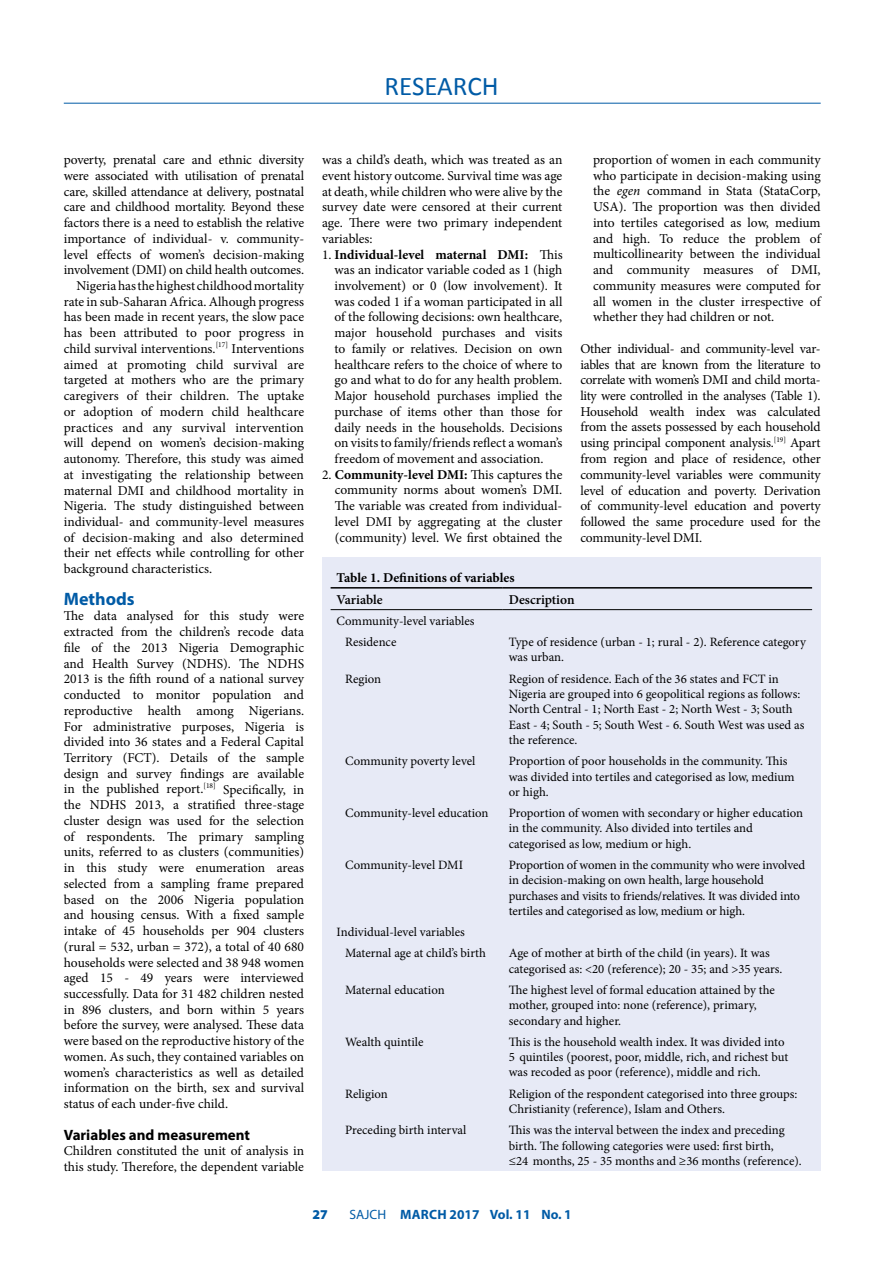
<style>
.page{position:relative;width:893px;height:1263px;background:#fff}
.page>*{position:absolute;margin:0;border:0;box-sizing:border-box;transform-origin:0 0}
.t1{font:27px "Calibri";color:#005ba6}
.t2{font:700 18px "Myriad Pro";color:#005ba6}
.t3{font:700 15px "Myriad Pro";color:#000}
.t4{font:13.5px/15.8px "Minion Pro";letter-spacing:-.005em;color:#000;text-align:justify}
.t5{font:700 13.5px "Minion Pro";letter-spacing:-.005em;color:#000}
.t6{font:700 13.5px "Myriad Pro";color:#005ba6}
.t7{font:600 13.5px "Minion Pro";color:#000}
.t8{font:900 13.5px "Myriad Pro";color:#005ba6}
.t9{font:12.75px/15.3px "Minion Pro";letter-spacing:-.005em;color:#000}
.s1{font-weight:700}
.s2{font-style:italic}
.s3{font-weight:400}
</style>
<div class="page">
<hr style="left:64px;top:103px;width:757px;height:1px;background:#005ba6">
<div style="left:322px;top:557px;width:499px;height:614px;background:#e7eaf6"></div>
<hr style="left:331px;top:587px;width:172px;height:2px;background:#000">
<hr style="left:503px;top:587px;width:309px;height:2px;background:#000">
<hr style="left:331px;top:609px;width:172px;height:1px;background:#000">
<hr style="left:503px;top:609px;width:309px;height:1px;background:#000">
<h1 class="t1" style="left:384px;top:69px;width:116px">RESEARCH</h1>
<p class="t4" style="left:64px;top:152px;width:242px">poverty, prenatal care and ethnic diversity</p>
<p class="t4" style="left:64px;top:168px;width:242px">were associated with utilisation of prenatal</p>
<p class="t4" style="left:64px;top:183px;width:242px">care, skilled attendance at delivery, postnatal</p>
<p class="t4" style="left:64px;top:199px;width:242px">care and childhood mortality. Beyond these</p>
<p class="t4" style="left:64px;top:215px;width:242px">factors there is a need to establish the relative</p>
<p class="t4" style="left:64px;top:231px;width:242px">importance of individual- v. community-</p>
<p class="t4" style="left:64px;top:246px;width:242px">level effects of women’s decision-making</p>
<p class="t4" style="left:64px;top:262px;width:242px">involvement (DMI) on child health outcomes.</p>
<p class="t4" style="left:77px;top:278px;width:229px">Nigeria has the highest childhood mortality</p>
<p class="t4" style="left:64px;top:294px;width:242px">rate in sub-Saharan Africa. Alhough progress</p>
<p class="t4" style="left:64px;top:309px;width:242px">has been made in recent years, the slow pace</p>
<p class="t4" style="left:64px;top:325px;width:242px">has been attributed to poor progress in</p>
<p class="t4" style="left:64px;top:341px;width:242px">child survival interventions.<sup>[17]</sup> Interventions</p>
<p class="t4" style="left:64px;top:357px;width:242px">aimed at promoting child survival are</p>
<p class="t4" style="left:64px;top:372px;width:242px">targeted at mothers who are the primary</p>
<p class="t4" style="left:64px;top:388px;width:242px">caregivers of their children. The uptake</p>
<p class="t4" style="left:64px;top:404px;width:242px">or adoption of modern child healthcare</p>
<p class="t4" style="left:64px;top:419px;width:242px">practices and any survival intervention</p>
<p class="t4" style="left:64px;top:435px;width:242px">will depend on women’s decision-making</p>
<p class="t4" style="left:64px;top:451px;width:242px">autonomy. Therefore, this study was aimed</p>
<p class="t4" style="left:64px;top:467px;width:242px">at investigating the relationship between</p>
<p class="t4" style="left:64px;top:482px;width:242px">maternal DMI and childhood mortality in</p>
<p class="t4" style="left:64px;top:498px;width:242px">Nigeria. The study distinguished between</p>
<p class="t4" style="left:64px;top:514px;width:242px">individual- and community-level measures</p>
<p class="t4" style="left:64px;top:530px;width:242px">of decision-making and also determined</p>
<p class="t4" style="left:64px;top:545px;width:242px">their net effects while controlling for other</p>
<p class="t4" style="left:64px;top:561px;width:150px">background characteristics.</p>
<h2 class="t2" style="left:64px;top:587px;width:72px">Methods</h2>
<p class="t4" style="left:64px;top:608px;width:242px">The data analysed for this study were extracted from the children’s recode data file of the 2013 Nigeria Demographic and Health Survey (NDHS). The NDHS 2013 is the fifth round of a national survey conducted to monitor population and reproductive health among Nigerians.<br>For administrative purposes, Nigeria is divided into 36 states and a Federal Capital Territory (FCT). Details of the sample design and survey findings are available in the published report.<sup>[18]</sup> Specifically, in the NDHS 2013, a stratified three-stage cluster design was used for the selection of respondents. The primary sampling units, referred to as clusters (communities) in this study were enumeration areas selected from a sampling frame prepared based on the 2006 Nigeria population and housing census. With a fixed sample intake of 45 households per 904 clusters (rural = 532, urban = 372), a total of 40 680 households were selected and 38 948 women aged 15 - 49 years were interviewed successfully. Data for 31 482 children nested in 896 clusters, and born within 5 years before the survey, were analysed. These data were based on the reproductive history of the women. As such, they contained variables on women’s characteristics as well as detailed information on the birth, sex and survival status of each under-five child.</p>
<p class="t3" style="left:64px;top:1125px;width:188px">Variables and measurement</p>
<p class="t4" style="left:64px;top:1143px;width:242px">Children constituted the unit of analysis in this study. Therefore, the dependent variable</p>
<p class="t4" style="left:322px;top:152px;width:242px">was a child’s death, which was treated as an event history outcome. Survival time was age at death, while children who were alive by the survey date were censored at their current age. There were two primary independent variables:</p>
<p class="t4" style="left:335px;top:246px;width:230px;text-indent:-12px">1. <span class="s1">Individual-level maternal DMI:</span> This was an indicator variable coded as 1 (high involvement) or 0 (low involvement). It was coded 1 if a woman participated in all of the following decisions: own healthcare, major household purchases and visits to family or relatives. Decision on own healthcare refers to the choice of where to go and what to do for any health problem.<br>Major household purchases implied the purchase of items other than those for daily needs in the households. Decisions on visits to family/friends reflect a woman’s freedom of movement and association.</p>
<p class="t4" style="left:335px;top:467px;width:229px;text-indent:-13px">2. <span class="s1">Community-level DMI:</span> This captures the community norms about women’s DMI.<br>The variable was created from individual&shy;level DMI by aggregating at the cluster (community) level. We first obtained the</p>
<p class="t4" style="left:593px;top:152px;width:229px">proportion of women in each community who participate in decision-making using the <span class="s2">egen</span> command in Stata (StataCorp, USA). The proportion was then divided into tertiles categorised as low, medium and high. To reduce the problem of multicollinearity between the individual and community measures of DMI, community measures were computed for all women in the cluster irrespective of whether they had children or not.</p>
<p class="t4" style="left:580px;top:341px;width:242px">Other individual- and community-level var&shy;iables that are known from the literature to correlate with women’s DMI and child morta&shy;lity were controlled in the analyses (Table 1).<br>Household wealth index was calculated from the assets possessed by each household using principal component analysis.<sup>[19]</sup> Apart from region and place of residence, other community-level variables were community level of education and poverty. Derivation of community-level education and poverty followed the same procedure used for the community-level DMI.</p>
<p class="t5" style="left:337px;top:568px;width:179px">Table 1. Definitions of variables</p>
<p class="t7" style="left:337px;top:590px;width:48px">Variable</p>
<p class="t7" style="left:509px;top:590px;width:67px">Description</p>
<p class="t9" style="left:345px;top:610px;width:131px;line-height:21.3px;text-indent:-9px">Community-level variables<br>Residence</p>
<p class="t9" style="left:509px;top:634px;width:299px">Type of residence (urban - 1; rural - 2). Reference category was urban.</p>
<p class="t9" style="left:345px;top:671px;width:38px">Region</p>
<p class="t9" style="left:509px;top:671px;width:297px">Region of residence. Each of the 36 states and FCT in Nigeria are grouped into 6 geopolitical regions as follows:<br>North Central - 1; North East - 2; North West - 3; South East - 4; South - 5; South West - 6. South West was used as the reference.</p>
<p class="t9" style="left:345px;top:753px;width:132px">Community poverty level</p>
<p class="t9" style="left:509px;top:753px;width:287px">Proportion of poor households in the community. This was divided into tertiles and categorised as low, medium or high.</p>
<p class="t9" style="left:345px;top:805px;width:145px">Community-level education</p>
<p class="t9" style="left:509px;top:805px;width:296px">Proportion of women with secondary or higher education in the community. Also divided into tertiles and categorised as low, medium or high.</p>
<p class="t9" style="left:345px;top:857px;width:119px">Community-level DMI</p>
<p class="t9" style="left:509px;top:857px;width:298px">Proportion of women in the community who were involved in decision-making on own health, large household purchases and visits to friends/relatives. It was divided into tertiles and categorised as low, medium or high.</p>
<p class="t9" style="left:345px;top:921px;width:142px;line-height:21.3px;text-indent:-9px">Individual-level variables<br>Maternal age at child’s birth</p>
<p class="t9" style="left:509px;top:946px;width:275px">Age of mother at birth of the child (in years). It was categorised as: &lt;20 (reference); 20 - 35; and &gt;35 years.</p>
<p class="t9" style="left:345px;top:982px;width:101px">Maternal education</p>
<p class="t9" style="left:509px;top:982px;width:268px">The highest level of formal education attained by the mother, grouped into: none (reference), primary, secondary and higher.</p>
<p class="t9" style="left:345px;top:1034px;width:80px">Wealth quintile</p>
<p class="t9" style="left:509px;top:1034px;width:281px">This is the household wealth index. It was divided into<br>5 quintiles (poorest, poor, middle, rich, and richest but was recoded as poor (reference), middle and rich.</p>
<p class="t9" style="left:345px;top:1086px;width:44px">Religion</p>
<p class="t9" style="left:509px;top:1086px;width:290px">Religion of the respondent categorised into three groups:<br>Christianity (reference), Islam and Others.</p>
<p class="t9" style="left:345px;top:1123px;width:123px">Preceding birth interval</p>
<p class="t9" style="left:509px;top:1123px;width:294px">This was the interval between the index and preceding birth. The following categories were used: first birth,<br>≤24 months, 25 - 35 months and ≥36 months (reference).</p>
<p class="t8" style="left:312px;top:1207px;width:17px">27</p>
<p class="t6" style="left:349px;top:1206px;width:224px"><span class="s3">SAJCH</span> MARCH 2017 Vol. 11 No. 1</p>
</div>
